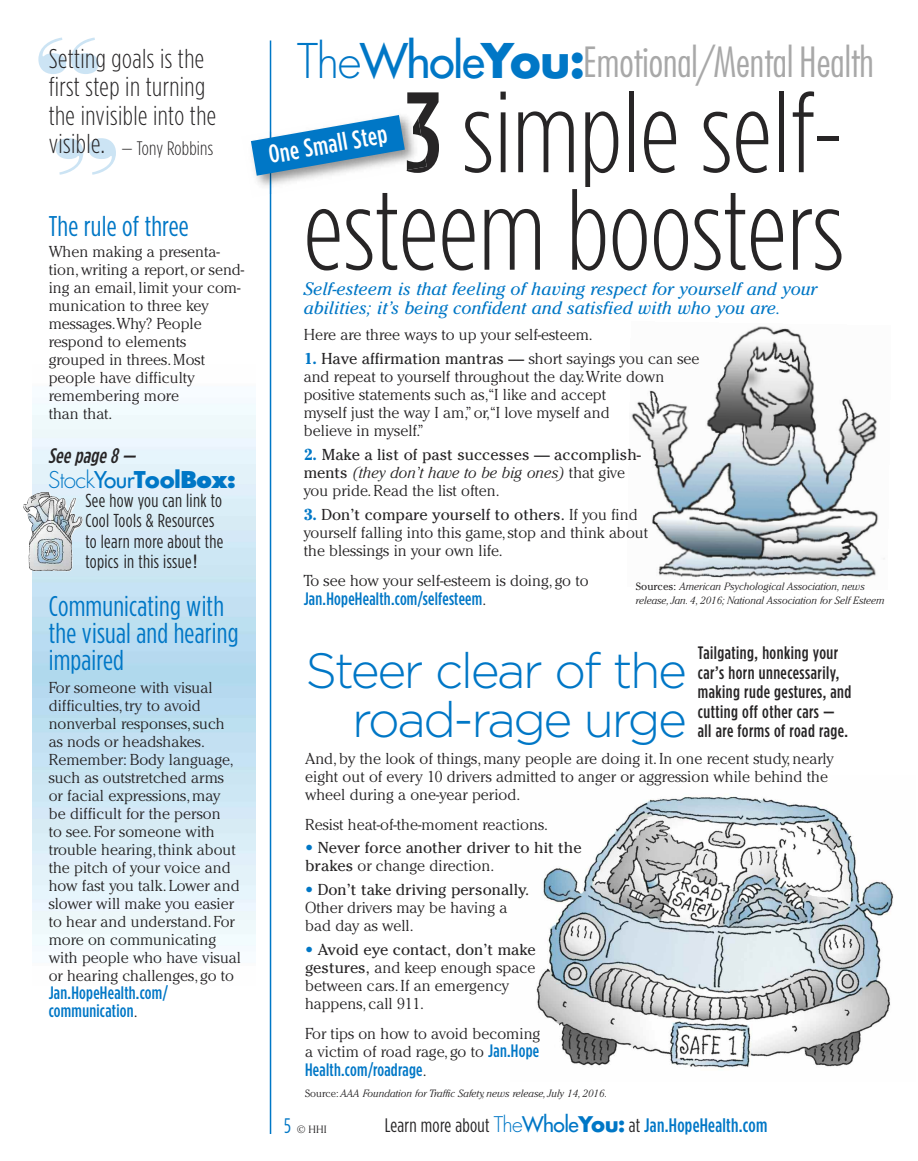
<style>
.page{position:relative;width:918px;height:1161px;background:#fff}
.page>*{position:absolute;margin:0;border:0;box-sizing:border-box;transform-origin:0 0}
.t1{font:300 114px/97.5px "Gotham Condensed";color:#272526;text-align:right}
.t2{font:90px "Bodoni Poster";color:#cce4f4}
.t3{font:300 49.5px/49.5px "Gotham";letter-spacing:-.05em;color:#0077c6;text-align:right}
.t4{font:300 condensed 40.5px "Futura";color:#a8a8a8}
.t5{font:28.5px/27px "Gotham Condensed";letter-spacing:.01em;color:#0077c6}
.t6{font:300 27px/28.5px "Gotham Condensed";letter-spacing:.015em;color:#272526}
.t7{font:500 25.5px "Gotham Condensed";color:#fff}
.t8{font:300 22.5px "Futura";letter-spacing:-.03em;color:#0077c6}
.t9{font:italic 500 21px "Gotham Condensed";color:#272526}
.t10{font:500 19.5px "Gotham Condensed";letter-spacing:.015em;color:#0077c6}
.t11{font:300 19.5px "Gotham Condensed";letter-spacing:.01em;color:#272526}
.t12{font:18.75px/20.2px "Gotham Condensed";letter-spacing:.02em;color:#272526}
.t13{font:italic 18px/19.5px "Cheltenham";color:#0077c6}
.t14{font:500 18px/19.5px "Gotham Condensed";letter-spacing:.025em;color:#272526}
.t15{font:500 18px/18px "Gotham Condensed";letter-spacing:.015em;color:#0077c6}
.t16{font:300 15.75px/18px "Cheltenham";color:#272526}
.t17{font:15.75px/18px "Cheltenham";color:#272526}
.t18{font:italic 300 10.5px/13.5px "Cheltenham";color:#272526}
.t19{font:300 10.5px "Cheltenham";color:#272526}
.s1{font-size:27px}
.s2{font-family:"Helvetica"}
.s3{font-weight:400}
.s4{font-weight:700}
.s5{font-weight:800}
.s6{font-family:"Cheltenham";font-weight:300;font-size:15.75px;color:#272526}
.s7{font-stretch:normal;font-size:46.5px;color:#0077c6}
.s8{font-weight:400;font-stretch:normal;font-size:46.5px;color:#0077c6}
.s9{font-weight:700;font-stretch:normal;font-size:46.5px;color:#0077c6}
.s10{font-weight:500}
.s11{font-weight:700;color:#0077c6}
.s12{font-weight:300;font-style:italic}
.s13{font-weight:300}
.s14{font-weight:400;font-style:normal}
.s15{color:#0077c6}
.s16{font-weight:400;color:#0077c6}
.s17{font-family:"Gotham Condensed";font-weight:500;font-size:18px;color:#0077c6}
.s18{font-style:normal}
.s19{font-family:"Gotham Condensed";font-weight:400;font-size:21px;color:#0077c6}
.s20{font-weight:400;color:#272526}
.s21{font-family:"Futura";font-weight:300;font-size:21px}
.s22{font-family:"Futura";font-weight:400;font-size:21px}
.s23{font-family:"Futura";font-weight:700;font-size:21px}
</style>
<div class="page">
<img style="left:631px;top:326px;width:254px;height:253px">
<img style="left:536px;top:796px;width:357px;height:272px">
<hr style="left:270px;top:40px;width:1px;height:1094px;background:#0077c6">
<img style="left:271px;top:106px;width:136px;height:88px">
<img style="left:250px;top:141px;width:20px;height:56px">
<img style="left:407px;top:118px;width:20px;height:52px">
<svg style="left:251px;top:115px;width:154px;height:61px"></svg>
<img style="left:23px;top:492px;width:60px;height:79px">
<h2 class="t2" style="left:36px;top:18px;width:66px">“</h2>
<h3 class="t6" style="left:49px;top:46px;width:169px">Setting goals is the first step in turning the invisible into the</h3>
<p class="t11" style="left:49px;top:141px;width:166px"><span class="s1">visible.</span> — Tony Robbins</p>
<h2 class="t2" style="left:53px;top:118px;width:66px">”</h2>
<h3 class="t5" style="left:49px;top:214px;width:142px">The rule of three</h3>
<p class="t16" style="left:49px;top:243px;width:197px">When making a presenta&shy;tion,writing a report,or send&shy;ing an email,limit your com&shy;munication to three key messages.Why? People respond to elements grouped in threes.Most people have difficulty remembering more<br>than that.</p>
<h3 class="t9" style="left:48px;top:448px;width:92px">See page 8 —</h3>
<p class="t12" style="left:85px;top:492px;width:139px">See how you can link to<br>Cool Tools &amp; Resources to learn more about the topics in this issue<span class="s2">!</span></p>
<h3 class="t8" style="left:48px;top:469px;width:189px">Stock<span class="s3">Your</span><span class="s4">Tool</span><span class="s5">Box:</span></h3>
<h3 class="t5" style="left:49px;top:595px;width:191px">Communicating with the visual and hearing impaired</h3>
<p class="t16" style="left:49px;top:680px;width:194px">For someone with visual difficulties,try to avoid nonverbal responses,such as nods or headshakes.<br>Remember: Body language, such as outstretched arms or facial expressions,may be difficult for the person<br>to see. For someone with trouble hearing,think about the pitch of your voice and how fast you talk. Lower and slower will make you easier to hear and understand. For more on communicating with people who have visual or hearing challenges, go to</p>
<p class="t15" style="left:49px;top:985px;width:121px">Jan.HopeHealth.com/ communication<span class="s6">.</span></p>
<h3 class="t4" style="left:297px;top:45px;width:578px"><span class="s7">The</span><span class="s8">Whole</span><span class="s9">You:</span>Emotional/Mental Health</h3>
<h1 class="t1" style="left:304px;top:91px;width:542px"><span class="s10">3</span> simple self&shy;esteem boosters</h1>
<p class="t13" style="left:304px;top:280px;width:515px">Self-esteem is that feeling of having respect for yourself and your abilities; it’s being confident and satisfied with who you are.</p>
<p class="t16" style="left:304px;top:326px;width:291px">Here are three ways to up your self-esteem.</p>
<p class="t16" style="left:304px;top:350px;width:397px"><span class="s11">1.</span> <span class="s3">Have affirmation mantras —</span> short sayings you can see and repeat to yourself throughout the day.Write down positive statements such as,“I like and accept<br>myself just the way I am,”or,“I love myself and<br>believe in myself.”</p>
<p class="t17" style="left:304px;top:445px;width:339px"><span class="s11">2.</span> Make a list of past successes — accomplish&shy;ments <span class="s12">(they don’t have to be big ones)</span> <span class="s13">that give you pride.Read the list often.</span></p>
<p class="t16" style="left:304px;top:506px;width:346px"><span class="s11">3.</span> <span class="s3">Don’t compare yourself to others.</span> If you find yourself falling into this game,stop and think about the blessings in your own life.</p>
<p class="t16" style="left:304px;top:572px;width:286px">To see how your self-esteem is doing, go to</p>
<p class="t15" style="left:304px;top:591px;width:184px">Jan.HopeHealth.com/selfesteem<span class="s6">.</span></p>
<h3 class="t7" style="left:267px;top:146px;width:121px;rotate:-10deg">One Small Step</h3>
<p class="t18" style="left:636px;top:581px;width:250px"><span class="s14">Sources:</span> American Psychological Association, news release,Jan. 4, 2016; National Association for Self Esteem</p>
<h3 class="t3" style="left:305px;top:649px;width:383px">Steer clear of the road-rage urge</h3>
<p class="t14" style="left:698px;top:644px;width:155px">Tailgating, honking your car’s horn unnecessarily, making rude gestures, and cutting off other cars — all are forms of road rage.</p>
<p class="t16" style="left:305px;top:751px;width:530px">And,by the look of things,many people are doing it.In one recent study,nearly eight out of every 10 drivers admitted to anger or aggression while behind the wheel during a one-year period.</p>
<p class="t16" style="left:305px;top:817px;width:244px">Resist heat-of-the-moment reactions.</p>
<p class="t17" style="left:305px;top:838px;width:278px"><span class="s15">•</span> Never force another driver to hit the brakes <span class="s13">or change direction.</span></p>
<p class="t16" style="left:305px;top:881px;width:226px"><span class="s16">•</span> <span class="s3">Don’t take driving personally.<br></span>Other drivers may be having a bad day as well.</p>
<p class="t16" style="left:305px;top:941px;width:232px"><span class="s16">•</span> <span class="s3">Avoid eye contact, don’t make gestures,</span> and keep enough space between cars.If an emergency happens, call 911.</p>
<p class="t16" style="left:305px;top:1025px;width:237px">For tips on how to avoid becoming a victim of road rage, go to <span class="s17">Jan.Hope</span></p>
<p class="t15" style="left:305px;top:1062px;width:123px">Health.com/roadrage<span class="s6">.</span></p>
<p class="t18" style="left:305px;top:1088px;width:304px"><span class="s18">Source:</span> AAA Foundation for Traffic Safety, news release,July 14, 2016.</p>
<p class="t19" style="left:284px;top:1125px;width:44px"><span class="s19">5</span> © HHI</p>
<p class="t10" style="left:385px;top:1119px;width:384px"><span class="s20">Learn more about</span> <span class="s21">The</span><span class="s22">Whole</span><span class="s23">You:</span> <span class="s20">at</span> Jan.HopeHealth.com</p>
</div>
